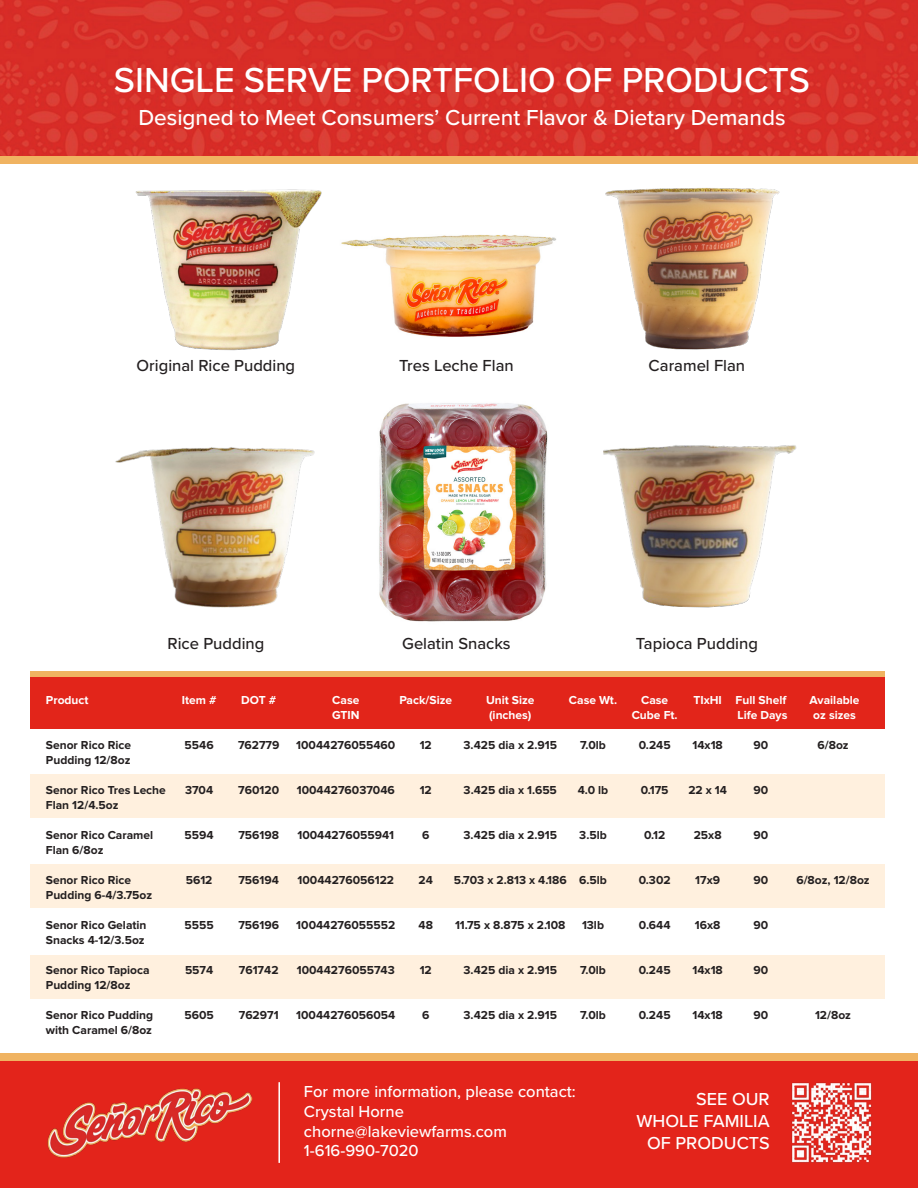
<style>
.page{position:relative;width:918px;height:1188px;background:#fff}
.page>*{position:absolute;margin:0;border:0;box-sizing:border-box;transform-origin:0 0}
.t1{font:500 36px "Proxima Nova";color:#fff}
.t2{font:500 22.5px "Proxima Nova";color:#fff}
.t3{font:500 18px/21.6px "Proxima Nova";color:#fff;text-align:right}
.t4{font:500 16.5px/19.8px "Proxima Nova";color:#fff}
.t5{font:500 16.5px "Proxima Nova";color:#231f20}
.t6{font:700 12px "Proxima Nova";color:#231f20}
.t7{font:700 12px "Proxima Nova";color:#fff}
</style>
<div class="page">
<img style="left:115px;top:447px;width:200px;height:161px">
<img style="left:603px;top:445px;width:194px;height:163px">
<img style="left:379px;top:403px;width:169px;height:219px">
<div style="left:30px;top:676px;width:855px;height:53px;background:#e2251a"></div>
<div style="left:30px;top:671px;width:855px;height:5px;background:#f0b361"></div>
<div style="left:30px;top:774px;width:855px;height:44px;background:#fff0de"></div>
<div style="left:30px;top:865px;width:855px;height:43px;background:#fff0de"></div>
<div style="left:30px;top:955px;width:855px;height:43px;background:#fff0de"></div>
<div style="left:0;top:1056px;width:918px;height:132px;background:#e3241b"></div>
<div style="left:0;top:1054px;width:918px;height:7px;background:#f0b361"></div>
<img style="left:47px;top:1088px;width:206px;height:70px">
<img style="left:791px;top:1082px;width:81px;height:81px">
<hr style="left:278px;top:1082px;width:2px;height:81px;background:#fff">
<img style="left:0;top:0;width:918px;height:156px">
<img style="left:605px;top:188px;width:175px;height:162px">
<img style="left:114px;top:163px;width:228px;height:188px">
<div style="left:0;top:156px;width:918px;height:7px;background:#f0b361"></div>
<img style="left:329px;top:214px;width:227px;height:133px">
<h1 class="t1" style="left:114px;top:53px;width:698px">SINGLE SERVE PORTFOLIO OF PRODUCTS</h1>
<h2 class="t2" style="left:138px;top:100px;width:649px">Designed to Meet Consumers’ Current Flavor &amp; Dietary Demands</h2>
<h3 class="t5" style="left:137px;top:353px;width:160px">Original Rice Pudding</h3>
<h3 class="t5" style="left:399px;top:353px;width:116px">Tres Leche Flan</h3>
<h3 class="t5" style="left:649px;top:353px;width:98px">Caramel Flan</h3>
<h3 class="t5" style="left:168px;top:631px;width:98px">Rice Pudding</h3>
<h3 class="t5" style="left:402px;top:631px;width:110px">Gelatin Snacks</h3>
<h3 class="t5" style="left:636px;top:631px;width:123px">Tapioca Pudding</h3>
<p class="t7" style="left:46px;top:693px;width:44px">Product</p>
<p class="t7" style="left:182px;top:693px;width:36px">Item #</p>
<p class="t7" style="left:241px;top:693px;width:36px">DOT #</p>
<p class="t7" style="left:332px;top:693px;width:29px">Case</p>
<p class="t7" style="left:399px;top:693px;width:54px">Pack/Size</p>
<p class="t7" style="left:486px;top:693px;width:50px">Unit Size</p>
<p class="t7" style="left:569px;top:693px;width:50px">Case Wt.</p>
<p class="t7" style="left:641px;top:693px;width:29px">Case</p>
<p class="t7" style="left:694px;top:693px;width:94px">TIxHI Full Shelf</p>
<p class="t7" style="left:810px;top:693px;width:51px">Available</p>
<p class="t7" style="left:332px;top:708px;width:29px">GTIN</p>
<p class="t7" style="left:489px;top:708px;width:44px">(inches)</p>
<p class="t7" style="left:632px;top:708px;width:47px">Cube Ft.</p>
<p class="t7" style="left:738px;top:708px;width:51px">Life Days</p>
<p class="t7" style="left:813px;top:708px;width:44px">oz sizes</p>
<p class="t6" style="left:46px;top:738px;width:87px">Senor Rico Rice</p>
<p class="t6" style="left:185px;top:738px;width:31px">5546</p>
<p class="t6" style="left:238px;top:738px;width:43px">762779</p>
<p class="t6" style="left:296px;top:738px;width:101px">10044276055460</p>
<p class="t6" style="left:420px;top:738px;width:14px">12</p>
<p class="t6" style="left:464px;top:738px;width:95px">3.425 dia x 2.915</p>
<p class="t6" style="left:580px;top:738px;width:27px">7.0lb</p>
<p class="t6" style="left:639px;top:738px;width:33px">0.245</p>
<p class="t6" style="left:693px;top:738px;width:32px">14x18</p>
<p class="t6" style="left:754px;top:738px;width:16px">90</p>
<p class="t6" style="left:817px;top:738px;width:33px">6/8oz</p>
<p class="t6" style="left:46px;top:753px;width:86px">Pudding 12/8oz</p>
<p class="t6" style="left:46px;top:783px;width:122px">Senor Rico Tres Leche</p>
<p class="t6" style="left:185px;top:783px;width:30px">3704</p>
<p class="t6" style="left:238px;top:783px;width:42px">760120</p>
<p class="t6" style="left:297px;top:783px;width:100px">10044276037046</p>
<p class="t6" style="left:420px;top:783px;width:14px">12</p>
<p class="t6" style="left:464px;top:783px;width:95px">3.425 dia x 1.655</p>
<p class="t6" style="left:578px;top:783px;width:32px">4.0 lb</p>
<p class="t6" style="left:641px;top:783px;width:29px">0.175</p>
<p class="t6" style="left:688px;top:783px;width:40px">22 x 14</p>
<p class="t6" style="left:754px;top:783px;width:16px">90</p>
<p class="t6" style="left:46px;top:798px;width:74px">Flan 12/4.5oz</p>
<p class="t6" style="left:46px;top:828px;width:109px">Senor Rico Caramel</p>
<p class="t6" style="left:185px;top:828px;width:31px">5594</p>
<p class="t6" style="left:238px;top:828px;width:42px">756198</p>
<p class="t6" style="left:298px;top:828px;width:98px">10044276055941</p>
<p class="t6" style="left:422px;top:828px;width:9px">6</p>
<p class="t6" style="left:464px;top:828px;width:95px">3.425 dia x 2.915</p>
<p class="t6" style="left:579px;top:828px;width:29px">3.5lb</p>
<p class="t6" style="left:644px;top:828px;width:23px">0.12</p>
<p class="t6" style="left:694px;top:828px;width:29px">25x8</p>
<p class="t6" style="left:754px;top:828px;width:16px">90</p>
<p class="t6" style="left:46px;top:843px;width:59px">Flan 6/8oz</p>
<p class="t6" style="left:46px;top:873px;width:87px">Senor Rico Rice</p>
<p class="t6" style="left:186px;top:873px;width:28px">5612</p>
<p class="t6" style="left:238px;top:873px;width:42px">756194</p>
<p class="t6" style="left:298px;top:873px;width:98px">10044276056122</p>
<p class="t6" style="left:419px;top:873px;width:16px">24</p>
<p class="t6" style="left:454px;top:873px;width:155px">5.703 x 2.813 x 4.186 6.5lb</p>
<p class="t6" style="left:639px;top:873px;width:33px">0.302</p>
<p class="t6" style="left:695px;top:873px;width:26px">17x9</p>
<p class="t6" style="left:754px;top:873px;width:16px">90</p>
<p class="t6" style="left:796px;top:873px;width:75px">6/8oz, 12/8oz</p>
<p class="t6" style="left:46px;top:888px;width:108px">Pudding 6-4/3.75oz</p>
<p class="t6" style="left:46px;top:918px;width:102px">Senor Rico Gelatin</p>
<p class="t6" style="left:185px;top:918px;width:31px">5555</p>
<p class="t6" style="left:238px;top:918px;width:42px">756196</p>
<p class="t6" style="left:296px;top:918px;width:101px">10044276055552</p>
<p class="t6" style="left:419px;top:918px;width:16px">48</p>
<p class="t6" style="left:455px;top:918px;width:112px">11.75 x 8.875 x 2.108</p>
<p class="t6" style="left:582px;top:918px;width:24px">13lb</p>
<p class="t6" style="left:639px;top:918px;width:33px">0.644</p>
<p class="t6" style="left:695px;top:918px;width:27px">16x8</p>
<p class="t6" style="left:754px;top:918px;width:16px">90</p>
<p class="t6" style="left:46px;top:933px;width:100px">Snacks 4-12/3.5oz</p>
<p class="t6" style="left:46px;top:963px;width:105px">Senor Rico Tapioca</p>
<p class="t6" style="left:185px;top:963px;width:30px">5574</p>
<p class="t6" style="left:239px;top:963px;width:41px">761742</p>
<p class="t6" style="left:297px;top:963px;width:99px">10044276055743</p>
<p class="t6" style="left:420px;top:963px;width:14px">12</p>
<p class="t6" style="left:464px;top:963px;width:95px">3.425 dia x 2.915</p>
<p class="t6" style="left:580px;top:963px;width:27px">7.0lb</p>
<p class="t6" style="left:639px;top:963px;width:33px">0.245</p>
<p class="t6" style="left:693px;top:963px;width:32px">14x18</p>
<p class="t6" style="left:754px;top:963px;width:16px">90</p>
<p class="t6" style="left:46px;top:978px;width:86px">Pudding 12/8oz</p>
<p class="t6" style="left:46px;top:1008px;width:109px">Senor Rico Pudding</p>
<p class="t6" style="left:184px;top:1008px;width:31px">5605</p>
<p class="t6" style="left:239px;top:1008px;width:41px">762971</p>
<p class="t6" style="left:296px;top:1008px;width:101px">10044276056054</p>
<p class="t6" style="left:422px;top:1008px;width:9px">6</p>
<p class="t6" style="left:464px;top:1008px;width:95px">3.425 dia x 2.915</p>
<p class="t6" style="left:580px;top:1008px;width:27px">7.0lb</p>
<p class="t6" style="left:639px;top:1008px;width:33px">0.245</p>
<p class="t6" style="left:693px;top:1008px;width:32px">14x18</p>
<p class="t6" style="left:754px;top:1008px;width:16px">90</p>
<p class="t6" style="left:815px;top:1008px;width:37px">12/8oz</p>
<p class="t6" style="left:46px;top:1023px;width:108px">with Caramel 6/8oz</p>
<h3 class="t4" style="left:304px;top:1081px;width:273px">For more information, please contact:<br>Crystal Horne chorne@lakeviewfarms.com<br>1-616-990-7020</h3>
<h3 class="t3" style="left:637px;top:1088px;width:135px">SEE OUR<br>WHOLE FAMILIA<br>OF PRODUCTS</h3>
</div>
